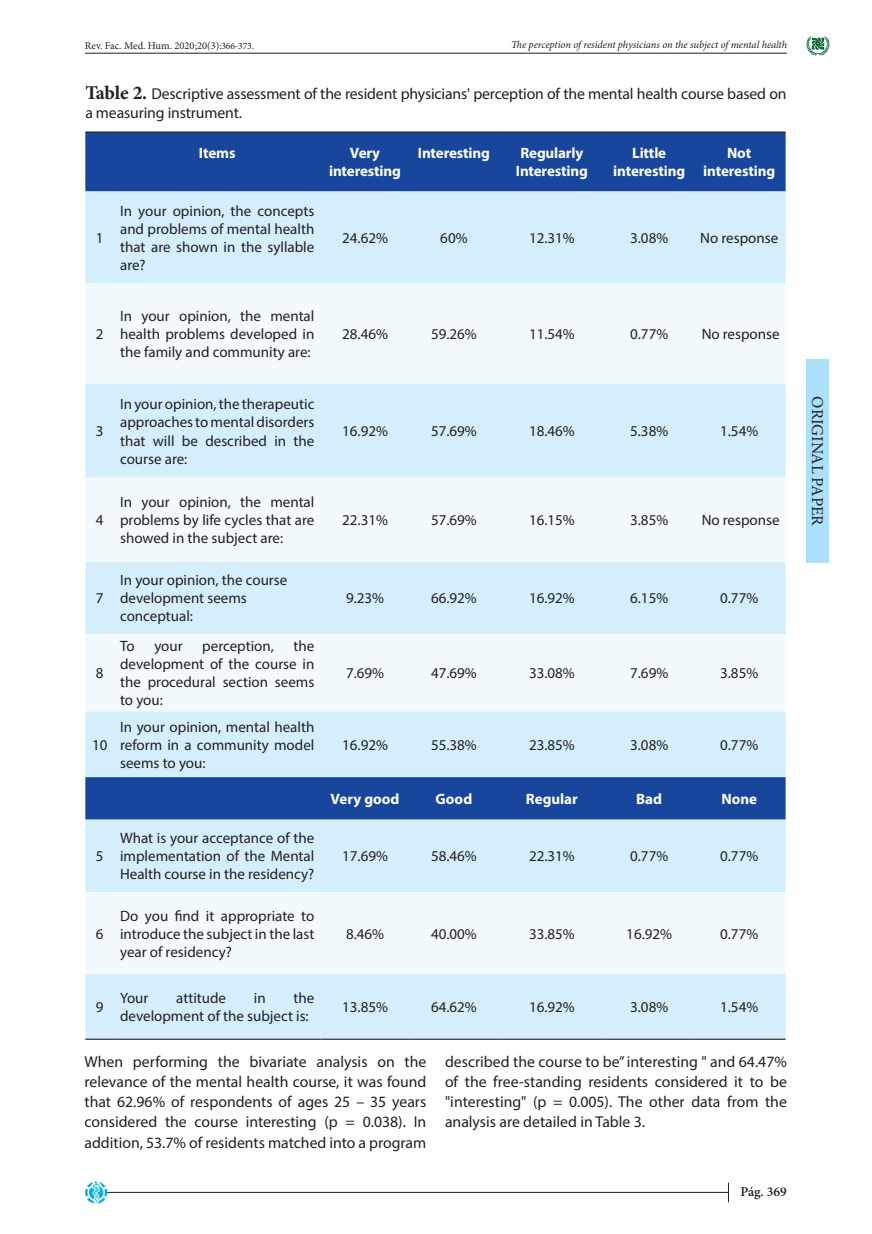
<style>
.page{position:relative;width:872px;height:1234px;background:#fff}
.page>*{position:absolute;margin:0;border:0;box-sizing:border-box;transform-origin:0 0}
.t1{font:16.5px "Minion Pro";letter-spacing:-.005em;color:#231f20}
.PARRAFO_OK{font:15.75px/20.2px "Myriad Pro";letter-spacing:-.01em;color:#231f20;text-align:justify}
.PARRAFO_OK-2{font:15px/18px "Myriad Pro";color:#231f20;text-align:justify}
.PARRAFO_OK-3{font:700 15px/18px "Myriad Pro";letter-spacing:-.01em;color:#fff;text-align:center}
.t2{font:600 13.5px "Minion Pro";color:#231f20}
.t3{font:italic 10.5px "Minion Pro";letter-spacing:-.01em;color:#231f20}
.t4{font:10.5px "Minion Pro";color:#231f20}
.s1{font-size:9.75px}
.s2{font-family:"Minion Pro";font-weight:700;font-size:19.5px}
</style>
<div class="page">
<div style="left:806px;top:359px;width:23px;height:204px;background:#aae0f9"></div>
<hr style="left:85px;top:53px;width:702px;height:1px;background:#231f20">
<svg style="left:806px;top:36px;width:24px;height:20px"></svg>
<hr style="left:106px;top:1191px;width:623px;height:1px;background:#231f20">
<svg style="left:85px;top:1181px;width:23px;height:23px"></svg>
<svg style="left:728px;top:1182px;width:1px;height:19px"></svg>
<div style="left:85px;top:133px;width:700px;height:58px;background:#18469d"></div>
<div style="left:85px;top:191px;width:700px;height:847px;background:#d4effb"></div>
<svg style="left:85px;top:283px;width:700px;height:690px"></svg>
<hr style="left:85px;top:131px;width:29px;height:2px;background:#231f20">
<hr style="left:114px;top:131px;width:206px;height:2px;background:#231f20">
<hr style="left:320px;top:131px;width:90px;height:2px;background:#231f20">
<hr style="left:410px;top:131px;width:88px;height:2px;background:#231f20">
<hr style="left:498px;top:131px;width:107px;height:2px;background:#231f20">
<hr style="left:605px;top:131px;width:88px;height:2px;background:#231f20">
<hr style="left:693px;top:131px;width:92px;height:2px;background:#231f20">
<svg style="left:85px;top:1038px;width:29px;height:1px"></svg>
<hr style="left:114px;top:1038px;width:206px;height:1px;background:#231f20">
<hr style="left:320px;top:1038px;width:90px;height:1px;background:#231f20">
<hr style="left:410px;top:1038px;width:88px;height:1px;background:#231f20">
<hr style="left:498px;top:1038px;width:107px;height:1px;background:#231f20">
<hr style="left:605px;top:1038px;width:88px;height:1px;background:#231f20">
<hr style="left:693px;top:1038px;width:92px;height:1px;background:#231f20">
<p class="t4" style="left:85px;top:38px;width:170px">Rev. Fac. Med. Hum. 2020;20(3)<span class="s1">:366-373.</span></p>
<p class="t3" style="left:511px;top:37px;width:277px">The perception of resident physicians on the subject of mental health</p>
<p class="PARRAFO_OK" style="left:85px;top:84px;width:703px;line-height:18.9px"><span class="s2">Table 2.</span> Descriptive assessment of the resident physicians' perception of the mental health course based on a measuring instrument.</p>
<p class="PARRAFO_OK-3" style="left:199px;top:144px;width:38px">Items</p>
<p class="PARRAFO_OK-3" style="left:329px;top:144px;width:73px">Very interesting</p>
<p class="PARRAFO_OK-3" style="left:418px;top:144px;width:74px">Interesting</p>
<p class="PARRAFO_OK-3" style="left:516px;top:144px;width:74px">Regularly<br>Interesting</p>
<p class="PARRAFO_OK-3" style="left:613px;top:144px;width:73px">Little interesting</p>
<p class="PARRAFO_OK-3" style="left:703px;top:144px;width:73px">Not interesting</p>
<p class="PARRAFO_OK-2" style="left:96px;top:228px;width:9px">1</p>
<p class="PARRAFO_OK-2" style="left:120px;top:201px;width:196px">In your opinion, the concepts and problems of mental health that are shown in the syllable are?</p>
<p class="PARRAFO_OK-2" style="left:342px;top:228px;width:47px">24.62%</p>
<p class="PARRAFO_OK-2" style="left:440px;top:228px;width:29px">60%</p>
<p class="PARRAFO_OK-2" style="left:529px;top:228px;width:47px">12.31%</p>
<p class="PARRAFO_OK-2" style="left:630px;top:228px;width:40px">3.08%</p>
<p class="PARRAFO_OK-2" style="left:700px;top:228px;width:80px">No response</p>
<p class="PARRAFO_OK-2" style="left:96px;top:325px;width:9px">2</p>
<p class="PARRAFO_OK-2" style="left:120px;top:307px;width:196px">In your opinion, the mental health problems developed in the family and community are:</p>
<p class="PARRAFO_OK-2" style="left:342px;top:325px;width:47px">28.46%</p>
<p class="PARRAFO_OK-2" style="left:431px;top:325px;width:47px">59.26%</p>
<p class="PARRAFO_OK-2" style="left:529px;top:325px;width:47px">11.54%</p>
<p class="PARRAFO_OK-2" style="left:630px;top:325px;width:40px">0.77%</p>
<p class="PARRAFO_OK-2" style="left:702px;top:325px;width:79px">No response</p>
<p class="PARRAFO_OK-2" style="left:96px;top:422px;width:9px">3</p>
<p class="PARRAFO_OK-2" style="left:120px;top:395px;width:196px">In your opinion, the therapeutic approaches to mental disorders that will be described in the course are:</p>
<p class="PARRAFO_OK-2" style="left:342px;top:422px;width:47px">16.92%</p>
<p class="PARRAFO_OK-2" style="left:431px;top:422px;width:47px">57.69%</p>
<p class="PARRAFO_OK-2" style="left:529px;top:422px;width:47px">18.46%</p>
<p class="PARRAFO_OK-2" style="left:630px;top:422px;width:40px">5.38%</p>
<p class="PARRAFO_OK-2" style="left:720px;top:422px;width:40px">1.54%</p>
<p class="PARRAFO_OK-2" style="left:96px;top:511px;width:9px">4</p>
<p class="PARRAFO_OK-2" style="left:120px;top:493px;width:196px">In your opinion, the mental problems by life cycles that are showed in the subject are:</p>
<p class="PARRAFO_OK-2" style="left:342px;top:511px;width:47px">22.31%</p>
<p class="PARRAFO_OK-2" style="left:431px;top:511px;width:47px">57.69%</p>
<p class="PARRAFO_OK-2" style="left:529px;top:511px;width:47px">16.15%</p>
<p class="PARRAFO_OK-2" style="left:630px;top:511px;width:40px">3.85%</p>
<p class="PARRAFO_OK-2" style="left:702px;top:511px;width:79px">No response</p>
<p class="PARRAFO_OK-2" style="left:96px;top:589px;width:9px">7</p>
<p class="PARRAFO_OK-2" style="left:120px;top:571px;width:169px;text-align:left">In your opinion, the course development seems conceptual:</p>
<p class="PARRAFO_OK-2" style="left:346px;top:589px;width:40px">9.23%</p>
<p class="PARRAFO_OK-2" style="left:431px;top:589px;width:47px">66.92%</p>
<p class="PARRAFO_OK-2" style="left:529px;top:589px;width:47px">16.92%</p>
<p class="PARRAFO_OK-2" style="left:630px;top:589px;width:40px">6.15%</p>
<p class="PARRAFO_OK-2" style="left:720px;top:589px;width:40px">0.77%</p>
<p class="PARRAFO_OK-2" style="left:96px;top:664px;width:9px">8</p>
<p class="PARRAFO_OK-2" style="left:120px;top:637px;width:196px;text-indent:173px">the development of the course in the procedural section seems to you:</p>
<p class="PARRAFO_OK-2" style="left:120px;top:637px;width:16px">To</p>
<p class="PARRAFO_OK-2" style="left:154px;top:637px;width:30px">your</p>
<p class="PARRAFO_OK-2" style="left:202px;top:637px;width:73px">perception,</p>
<p class="PARRAFO_OK-2" style="left:346px;top:664px;width:40px">7.69%</p>
<p class="PARRAFO_OK-2" style="left:431px;top:664px;width:47px">47.69%</p>
<p class="PARRAFO_OK-2" style="left:529px;top:664px;width:47px">33.08%</p>
<p class="PARRAFO_OK-2" style="left:630px;top:664px;width:40px">7.69%</p>
<p class="PARRAFO_OK-2" style="left:720px;top:664px;width:40px">3.85%</p>
<p class="PARRAFO_OK-2" style="left:92px;top:735px;width:17px">10</p>
<p class="PARRAFO_OK-2" style="left:120px;top:717px;width:196px">In your opinion, mental health reform in a community model seems to you:</p>
<p class="PARRAFO_OK-2" style="left:342px;top:735px;width:47px">16.92%</p>
<p class="PARRAFO_OK-2" style="left:431px;top:735px;width:47px">55.38%</p>
<p class="PARRAFO_OK-2" style="left:529px;top:735px;width:47px">23.85%</p>
<p class="PARRAFO_OK-2" style="left:630px;top:735px;width:40px">3.08%</p>
<p class="PARRAFO_OK-2" style="left:720px;top:735px;width:40px">0.77%</p>
<p class="PARRAFO_OK-3" style="left:331px;top:789px;width:70px">Very good</p>
<p class="PARRAFO_OK-3" style="left:435px;top:789px;width:38px">Good</p>
<p class="PARRAFO_OK-3" style="left:526px;top:789px;width:54px">Regular</p>
<p class="PARRAFO_OK-3" style="left:636px;top:789px;width:27px">Bad</p>
<p class="PARRAFO_OK-3" style="left:721px;top:789px;width:37px">None</p>
<p class="PARRAFO_OK-2" style="left:96px;top:847px;width:9px">5</p>
<p class="PARRAFO_OK-2" style="left:120px;top:829px;width:196px">What is your acceptance of the implementation of the Mental Health course in the residency?</p>
<p class="PARRAFO_OK-2" style="left:342px;top:847px;width:47px">17.69%</p>
<p class="PARRAFO_OK-2" style="left:431px;top:847px;width:47px">58.46%</p>
<p class="PARRAFO_OK-2" style="left:529px;top:847px;width:47px">22.31%</p>
<p class="PARRAFO_OK-2" style="left:630px;top:847px;width:40px">0.77%</p>
<p class="PARRAFO_OK-2" style="left:720px;top:847px;width:40px">0.77%</p>
<p class="PARRAFO_OK-2" style="left:96px;top:924px;width:9px">6</p>
<p class="PARRAFO_OK-2" style="left:120px;top:906px;width:196px">Do you find it appropriate to introduce the subject in the last year of residency?</p>
<p class="PARRAFO_OK-2" style="left:346px;top:924px;width:40px">8.46%</p>
<p class="PARRAFO_OK-2" style="left:431px;top:924px;width:47px">40.00%</p>
<p class="PARRAFO_OK-2" style="left:529px;top:924px;width:47px">33.85%</p>
<p class="PARRAFO_OK-2" style="left:626px;top:924px;width:47px">16.92%</p>
<p class="PARRAFO_OK-2" style="left:720px;top:924px;width:40px">0.77%</p>
<p class="PARRAFO_OK-2" style="left:120px;top:988px;width:30px">Your</p>
<p class="PARRAFO_OK-2" style="left:176px;top:988px;width:51px">attitude</p>
<p class="PARRAFO_OK-2" style="left:254px;top:988px;width:13px">in</p>
<p class="PARRAFO_OK-2" style="left:120px;top:988px;width:196px;text-indent:173px">the development of the subject is:</p>
<p class="PARRAFO_OK-2" style="left:342px;top:997px;width:47px">13.85%</p>
<p class="PARRAFO_OK-2" style="left:431px;top:997px;width:47px">64.62%</p>
<p class="PARRAFO_OK-2" style="left:529px;top:997px;width:47px">16.92%</p>
<p class="PARRAFO_OK-2" style="left:630px;top:997px;width:40px">3.08%</p>
<p class="PARRAFO_OK-2" style="left:720px;top:997px;width:40px">1.54%</p>
<p class="PARRAFO_OK" style="left:445px;top:1050px;width:343px">described the course to be” interesting " and 64.47% of the free-standing residents considered it to be "interesting" (p = 0.005). The other data from the analysis are detailed in Table 3.</p>
<p class="PARRAFO_OK-2" style="left:96px;top:997px;width:9px">9</p>
<p class="PARRAFO_OK" style="left:84px;top:1050px;width:343px">When performing the bivariate analysis on the relevance of the mental health course, it was found that 62.96% of respondents of ages 25 – 35 years considered the course interesting (p = 0.038). In addition, 53.7% of residents matched into a program</p>
<p class="t2" style="left:740px;top:1181px;width:48px">Pág. 369</p>
<p class="t1" style="left:828px;top:396px;width:131px;rotate:90deg">ORIGINAL PAPER</p>
</div>
